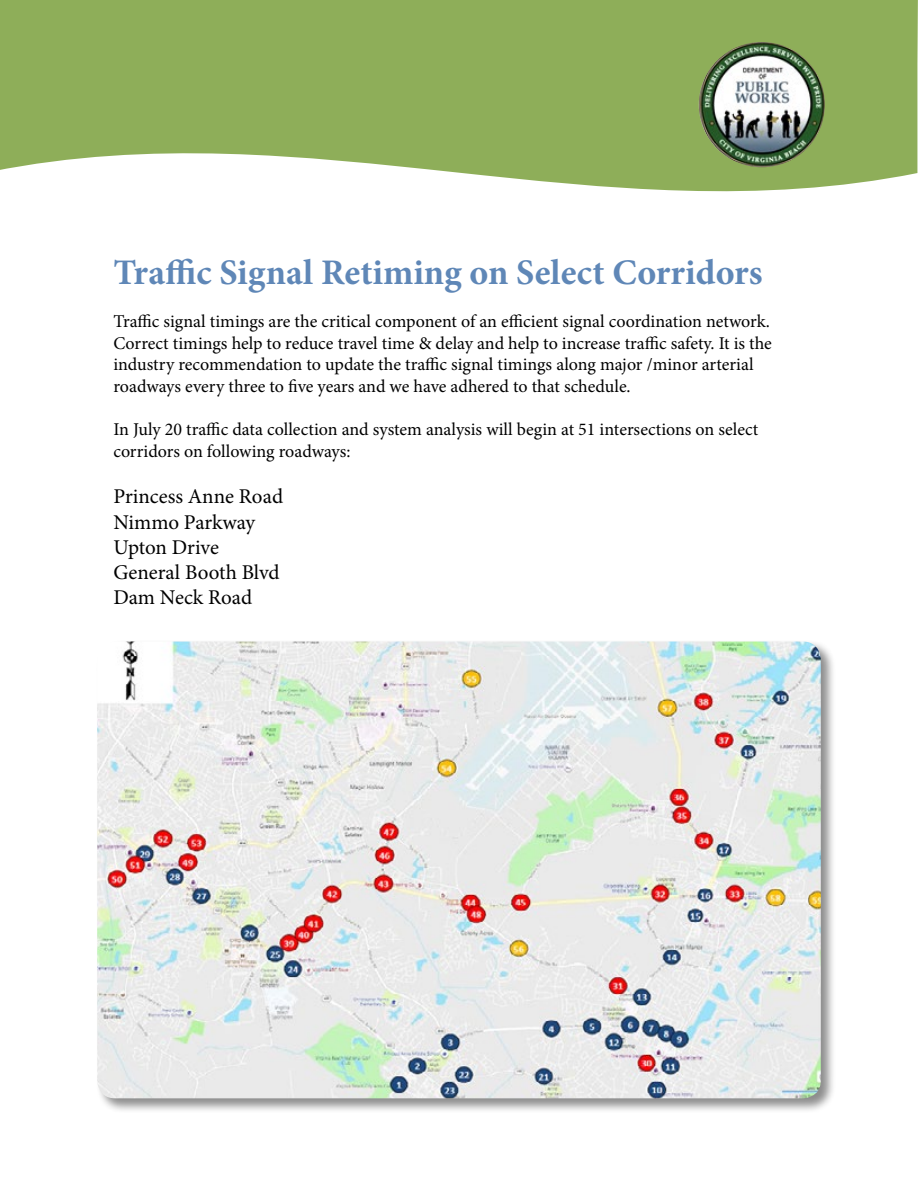
<style>
.page{position:relative;width:918px;height:1188px;background:#fff}
.page>*{position:absolute;margin:0;border:0;box-sizing:border-box;transform-origin:0 0}
.t1{font:700 36px "Minion Pro";color:#5f87b7}
.t2{font:21px/25.2px "Minion Pro";color:#000}
.t3{font:18px/21.6px "Minion Pro";color:#000}
</style>
<div class="page">
<svg style="left:0;top:0;width:918px;height:192px;background:#9ab66b"></svg>
<img style="left:699px;top:42px;width:126px;height:125px;border-radius:63px">
<div style="left:96px;top:640px;width:740px;height:474px;background:#000;opacity:.45"></div>
<img style="left:97px;top:642px;width:724px;height:456px">
<h1 class="t1" style="left:113px;top:247px;width:651px">Traffic Signal Retiming on Select Corridors</h1>
<p class="t3" style="left:113px;top:310px;width:660px">Traffic signal timings are the critical component of an efficient signal coordination network.<br>Correct timings help to reduce travel time &amp; delay and help to increase traffic safety. It is the industry recommendation to update the traffic signal timings along major /minor arterial roadways every three to five years and we have adhered to that schedule.</p>
<p class="t3" style="left:113px;top:418px;width:646px">In July 20 traffic data collection and system analysis will begin at 51 intersections on select corridors on following roadways:</p>
<p class="t2" style="left:113px;top:484px;width:171px">Princess Anne Road<br>Nimmo Parkway<br>Upton Drive<br>General Booth Blvd<br>Dam Neck Road</p>
</div>
